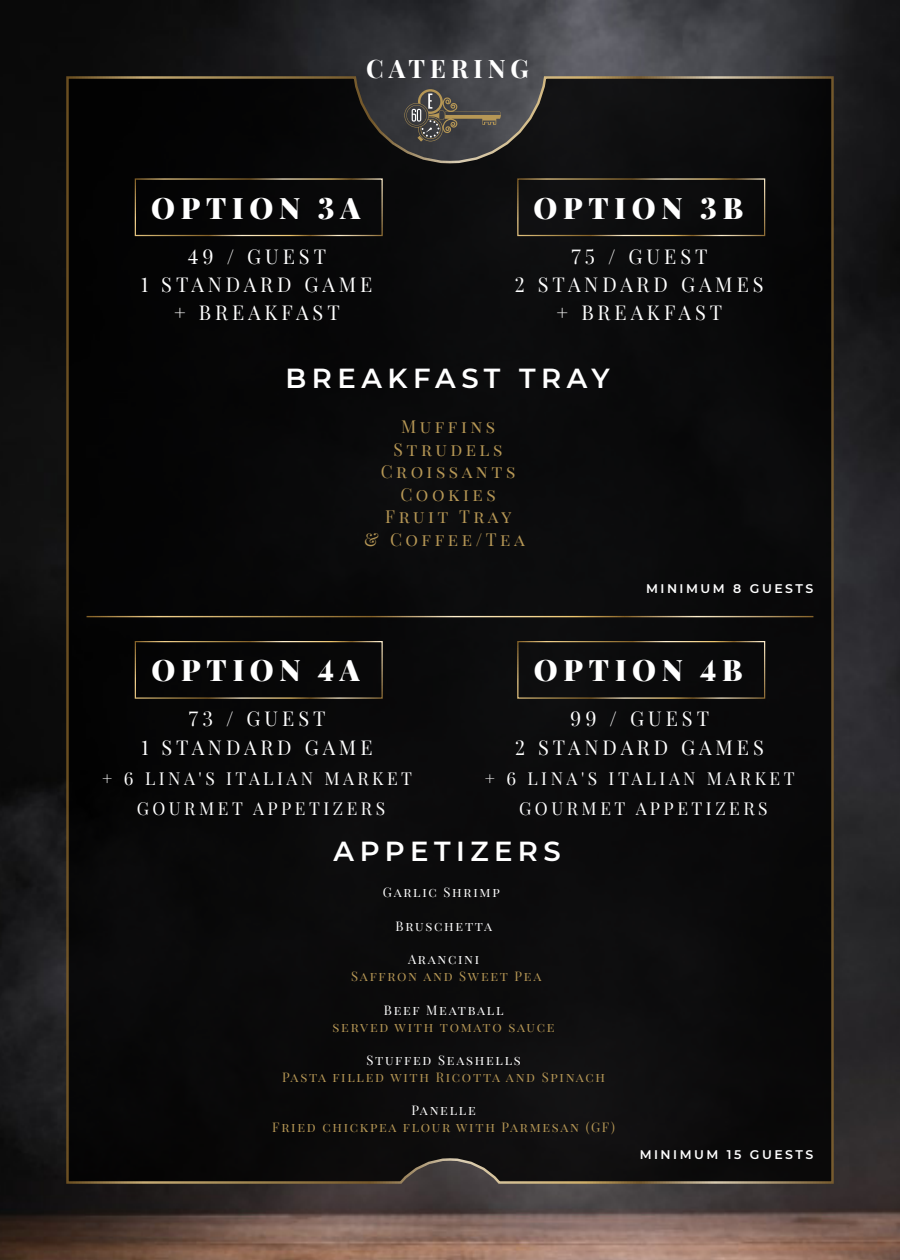
<style>
.page{position:relative;width:900px;height:1260px;background:#fff}
.page>*{position:absolute;margin:0;border:0;box-sizing:border-box;transform-origin:0 0}
.t1{font:900 29px "Playfair Display SC";letter-spacing:.195em;color:#fff}
.t2{font:600 27.5px "Montserrat";letter-spacing:.2em;color:#fff}
.t3{font:700 25px "Playfair Display SC";letter-spacing:.2em;color:#fff}
.t4{font:20px/28px "Playfair Display SC";letter-spacing:.2em;color:#fff;text-align:center}
.t5{font:17.5px/30px "Playfair Display SC";letter-spacing:.2em;color:#fff;text-align:center}
.t6{font:17.5px/22.5px "Playfair Display SC";letter-spacing:.2em;color:#b69755;text-align:center}
.t7{font:13px "Playfair Display SC";letter-spacing:.13em;color:#b69755}
.t8{font:13px "Playfair Display SC";letter-spacing:.13em;color:#fff}
.t9{font:600 12.5px "Montserrat";letter-spacing:.2em;color:#fff}
</style>
<div class="page">
<img style="left:0;top:0;width:900px;height:1260px">
<div style="left:66px;top:76px;width:768px;height:1108px;background:#0a0a0b"></div>
<svg style="left:87px;top:616px;width:726px;height:1px"></svg>
<svg style="left:404px;top:89px;width:97px;height:53px"></svg>
<p class="t3" style="left:366px;top:53px;width:164px">CATERING</p>
<h1 class="t1" style="left:151px;top:190px;width:211px">OPTION 3A</h1>
<h1 class="t1" style="left:534px;top:190px;width:211px">OPTION 3B</h1>
<p class="t4" style="left:141px;top:242px;width:233px">49 / GUEST<br>1 STANDARD GAME + BREAKFAST</p>
<p class="t4" style="left:515px;top:242px;width:250px">75 / GUEST<br>2 STANDARD GAMES + BREAKFAST</p>
<h2 class="t2" style="left:286px;top:358px;width:326px">BREAKFAST TRAY</h2>
<p class="t6" style="left:364px;top:416px;width:162px">Muffins<br>Strudels<br>Croissants<br>Cookies<br>Fruit Tray<br>&amp; Coffee/Tea</p>
<p class="t9" style="left:646px;top:580px;width:169px">MINIMUM 8 GUESTS</p>
<h1 class="t1" style="left:152px;top:653px;width:210px">OPTION 4A</h1>
<h1 class="t1" style="left:534px;top:653px;width:210px">OPTION 4B</h1>
<p class="t4" style="left:141px;top:705px;width:233px">73 / GUEST<br>1 STANDARD GAME</p>
<p class="t5" style="left:102px;top:763px;width:311px">+ 6 LINA'S ITALIAN MARKET<br>GOURMET APPETIZERS</p>
<p class="t4" style="left:515px;top:705px;width:250px">99 / GUEST<br>2 STANDARD GAMES</p>
<p class="t5" style="left:485px;top:763px;width:311px">+ 6 LINA'S ITALIAN MARKET<br>GOURMET APPETIZERS</p>
<h2 class="t2" style="left:334px;top:832px;width:229px">APPETIZERS</h2>
<p class="t8" style="left:383px;top:884px;width:118px">Garlic Shrimp</p>
<p class="t8" style="left:396px;top:918px;width:98px">Bruschetta</p>
<p class="t8" style="left:408px;top:952px;width:73px">Arancini</p>
<p class="t7" style="left:351px;top:968px;width:192px">Saffron and Sweet Pea</p>
<p class="t8" style="left:384px;top:1002px;width:121px">Beef Meatball</p>
<p class="t7" style="left:333px;top:1019px;width:224px">served with tomato sauce</p>
<p class="t8" style="left:366px;top:1052px;width:156px">Stuffed Seashells</p>
<p class="t7" style="left:282px;top:1069px;width:325px">Pasta filled with Ricotta and Spinach</p>
<p class="t8" style="left:411px;top:1103px;width:66px">Panelle</p>
<p class="t7" style="left:272px;top:1119px;width:344px">Fried chickpea flour with Parmesan (GF)</p>
<p class="t9" style="left:640px;top:1146px;width:175px">MINIMUM 15 GUESTS</p>
</div>
